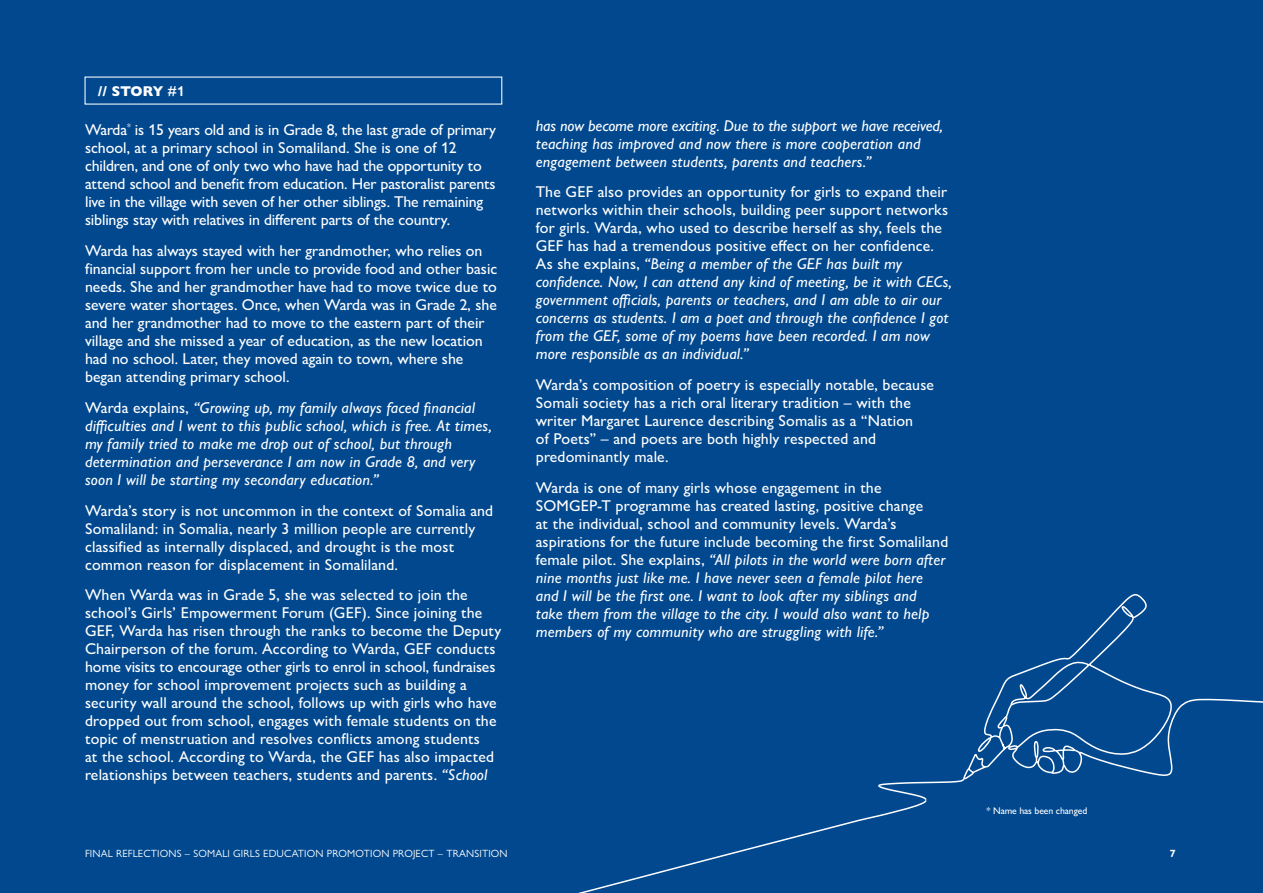
<style>
.page{position:relative;width:1263px;height:893px;background:#01488f}
.page>*{position:absolute;margin:0;border:0;box-sizing:border-box;transform-origin:0 0}
.Story_text_white{font:italic 500 15.75px/18px "Gill Sans Nova";letter-spacing:.01em;color:#fff}
.Story_text_white-2{font:500 15.75px/18px "Gill Sans Nova";letter-spacing:.01em;color:#fff}
.Story_text_white-3{font:500 15.75px/18px "Gill Sans Nova";letter-spacing:-.01em;color:#fff}
.CS_heading_double_co{font:800 14.25px "Gill Sans Nova";letter-spacing:-.01em;color:#fff}
.h2{font:10.5px "Gill Sans Nova";letter-spacing:.015em;color:#fff}
.h2-2{font:700 10.5px "Gill Sans Nova";color:#fff}
.Footnote_first{font:500 9.75px "Gill Sans Nova";letter-spacing:-.01em;color:#fff}
.s1{font-weight:600}
.s2{font-style:normal}
.s3{font-style:italic}
</style>
<div class="page">
<svg style="left:578px;top:594px;width:685px;height:299px"></svg>
<p class="CS_heading_double_co" style="left:98px;top:82px;width:88px">// STORY <span class="s1">#1</span></p>
<p class="Story_text_white-3" style="left:85px;top:121px;width:412px">Warda<sup>*</sup> is 15 years old and is in Grade 8, the last grade of primary school, at a primary school in Somaliland. She is one of 12 children, and one of only two who have had the opportunity to attend school and benefit from education. Her pastoralist parents live in the village with seven of her other siblings. The remaining siblings stay with relatives in different parts of the country.</p>
<p class="Story_text_white-2" style="left:85px;top:241px;width:414px">Warda has always stayed with her grandmother, who relies on financial support from her uncle to provide food and other basic needs. She and her grandmother have had to move twice due to severe water shortages. Once, when Warda was in Grade 2, she and her grandmother had to move to the eastern part of their village and she missed a year of education, as the new location had no school. Later, they moved again to town, where she began attending primary school.</p>
<p class="Story_text_white" style="left:85px;top:398px;width:408px"><span class="s2">Warda explains,</span> “Growing up, my family always faced financial difficulties and I went to this public school, which is free. At times, my family tried to make me drop out of school, but through determination and perseverance I am now in Grade 8, and very soon I will be starting my secondary education.”</p>
<p class="Story_text_white-2" style="left:85px;top:501px;width:410px">Warda’s story is not uncommon in the context of Somalia and Somaliland: in Somalia, nearly 3 million people are currently classified as internally displaced, and drought is the most common reason for displacement in Somaliland.</p>
<p class="Story_text_white-2" style="left:85px;top:586px;width:418px">When Warda was in Grade 5, she was selected to join the school’s Girls’ Empowerment Forum (GEF). Since joining the GEF, Warda has risen through the ranks to become the Deputy Chairperson of the forum. According to Warda, GEF conducts home visits to encourage other girls to enrol in school, fundraises money for school improvement projects such as building a security wall around the school, follows up with girls who have dropped out from school, engages with female students on the topic of menstruation and resolves conflicts among students<br>at the school. According to Warda, the GEF has also impacted relationships between teachers, students and parents. <span class="s3">“School</span></p>
<p class="Story_text_white" style="left:536px;top:116px;width:409px">has now become more exciting. Due to the support we have received, teaching has improved and now there is more cooperation and engagement between students, parents and teachers.”</p>
<p class="Story_text_white" style="left:536px;top:183px;width:418px"><span class="s2">The GEF also provides an opportunity for girls to expand their networks within their schools, building peer support networks for girls. Warda, who used to describe herself as shy, feels the GEF has had a tremendous positive effect on her confidence.<br>As she explains,</span> “Being a member of the GEF has built my confidence. Now, I can attend any kind of meeting, be it with CECs, government officials, parents or teachers, and I am able to air our concerns as students. I am a poet and through the confidence I got from the GEF, some of my poems have been recorded. I am now more responsible as an individual.”</p>
<p class="Story_text_white-2" style="left:536px;top:376px;width:400px">Warda’s composition of poetry is especially notable, because Somali society has a rich oral literary tradition – with the writer Margaret Laurence describing Somalis as a “Nation<br>of Poets” – and poets are both highly respected and predominantly male.</p>
<p class="Story_text_white" style="left:536px;top:478px;width:414px"><span class="s2">Warda is one of many girls whose engagement in the SOMGEP-T programme has created lasting, positive change<br>at the individual, school and community levels. Warda’s aspirations for the future include becoming the first Somaliland female pilot. She explains,</span> “All pilots in the world were born after nine months just like me. I have never seen a female pilot here and I will be the first one. I want to look after my siblings and<br>take them from the village to the city. I would also want to help members of my community who are struggling with life.”</p>
<p class="Footnote_first" style="left:986px;top:805px;width:102px">* Name has been changed</p>
<p class="h2" style="left:85px;top:847px;width:424px">FINAL REFLECTIONS – SOMALI GIRLS EDUCATION PROMOTION PROJECT – TRANSITION</p>
<p class="h2-2" style="left:1170px;top:847px;width:7px">7</p>
</div>
